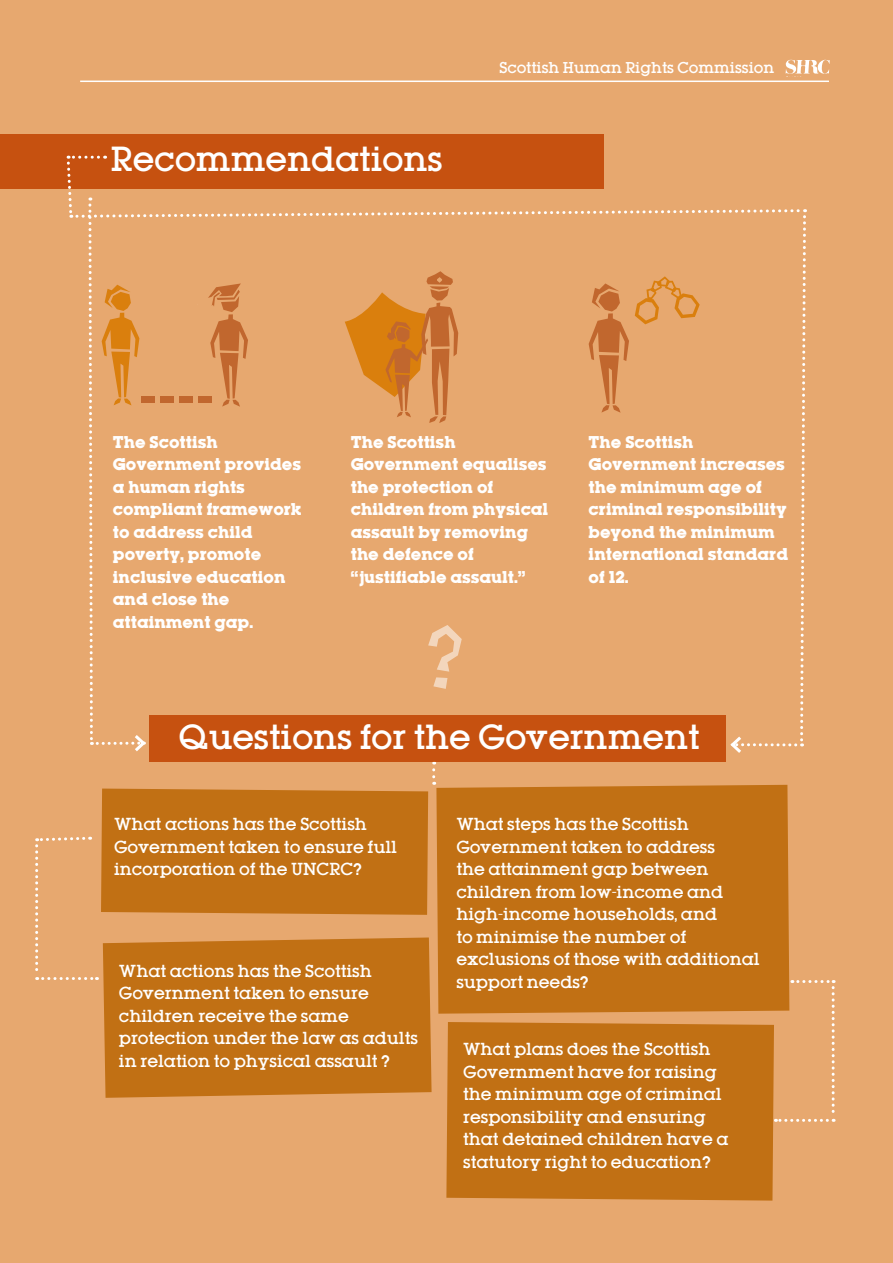
<style>
.page{position:relative;width:893px;height:1263px;background:#e7a86f}
.page>*{position:absolute;margin:0;border:0;box-sizing:border-box;transform-origin:0 0}
.t1{font:500 30px "Lubalin";color:#fff}
.t2{font:500 15px/22.5px "Lubalin";color:#fff}
.t3{font:700 15px/22.5px "Lubalin";color:#fff}
.t4{font:500 13.5px "Lubalin";color:#fff}
</style>
<div class="page">
<div style="left:436px;top:785px;width:353px;height:229px;background:#c17014"></div>
<div style="left:103px;top:980px;width:329px;height:118px;background:#c17014"></div>
<div style="left:446px;top:1022px;width:328px;height:178px;background:#c17014"></div>
<div style="left:0;top:135px;width:604px;height:54px;background:#c65110"></div>
<svg style="left:35px;top:770px;width:400px;height:210px"></svg>
<svg style="left:775px;top:980px;width:60px;height:142px"></svg>
<svg style="left:66px;top:156px;width:741px;height:608px"></svg>
<div style="left:149px;top:715px;width:577px;height:46px;background:#c65110"></div>
<svg style="left:785px;top:60px;width:45px;height:17px"></svg>
<hr style="left:80px;top:81px;width:749px;height:1px;background:#fff">
<h1 class="t1" style="left:111px;top:137px;width:333px">Recommendations</h1>
<p class="t4" style="left:499px;top:58px;width:276px">Scottish Human Rights Commission</p>
<p class="t3" style="left:113px;top:431px;width:190px">The Scottish<br>Government provides a human rights compliant framework to address child poverty, promote inclusive education and close the attainment gap.</p>
<p class="t3" style="left:351px;top:431px;width:199px">The Scottish<br>Government equalises the protection of children from physical assault by removing the defence of “justifiable assault.”</p>
<p class="t3" style="left:589px;top:431px;width:201px">The Scottish<br>Government increases the minimum age of criminal responsibility beyond the minimum international standard of 12.</p>
<h1 class="t1" style="left:179px;top:715px;width:522px">Questions for the Government</h1>
<p class="t2" style="left:114px;top:813px;width:284px">What actions has the Scottish<br>Government taken to ensure full incorporation of the UNCRC?</p>
<p class="t2" style="left:456px;top:813px;width:305px">What steps has the Scottish<br>Government taken to address<br>the attainment gap between children from low-income and high-income households, and<br>to minimise the number of exclusions of those with additional support needs?</p>
<p class="t2" style="left:119px;top:959px;width:300px">What actions has the Scottish<br>Government taken to ensure children receive the same protection under the law as adults in relation to physical assault ?</p>
<p class="t2" style="left:463px;top:1038px;width:267px">What plans does the Scottish<br>Government have for raising the minimum age of criminal responsibility and ensuring that detained children have a statutory right to education?</p>
</div>
